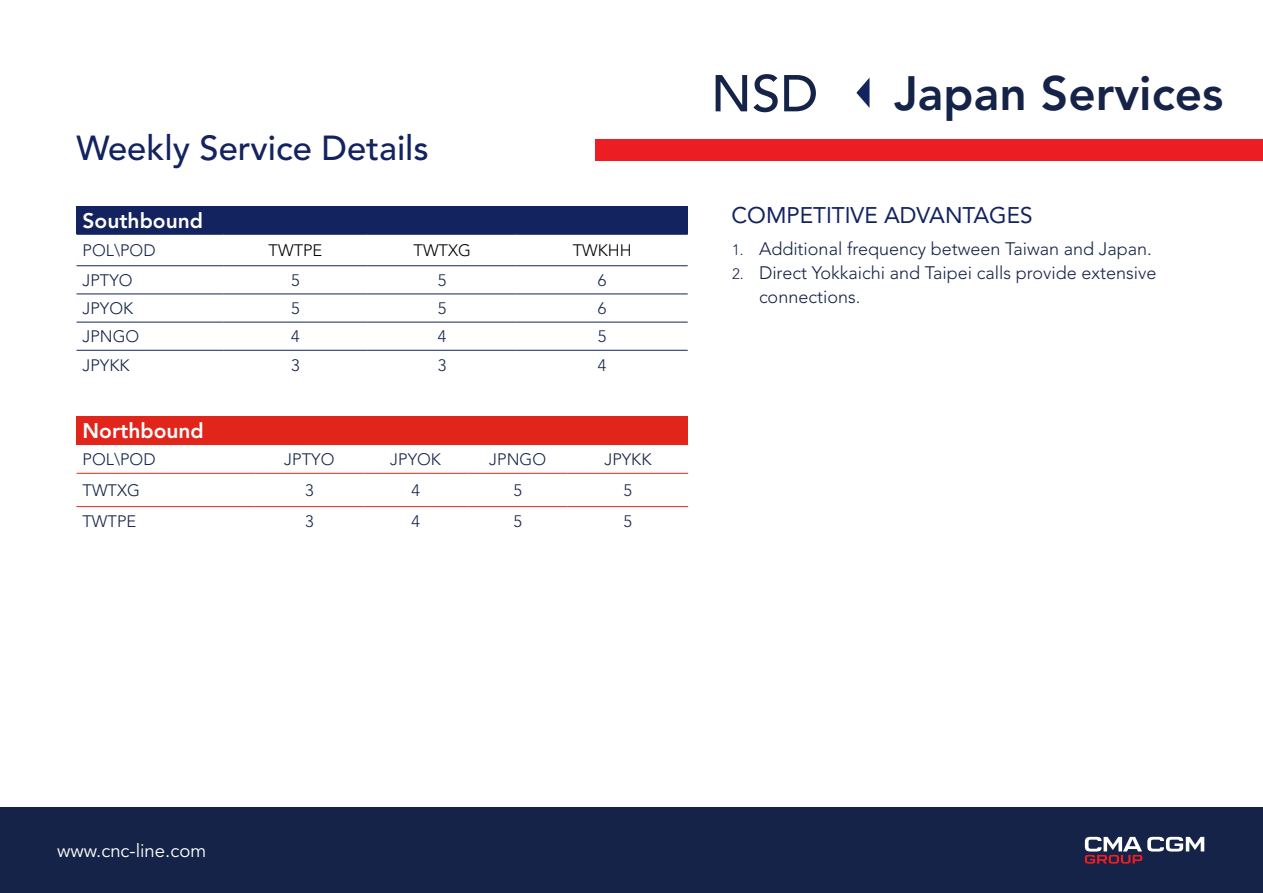
<style>
.page{position:relative;width:1263px;height:893px;background:#fff}
.page>*{position:absolute;margin:0;border:0;box-sizing:border-box;transform-origin:0 0}
.t1{font:500 51.3px "Avenir LT Std";color:#142347}
.t2{font:800 47.85px "Avenir LT Std";color:#142347}
.t3{font:500 34.5px "Avenir LT Std";color:#13235f}
.t4{font:22.5px "Avenir LT Std";color:#13235f}
.t5{font:800 21px "Avenir LT Std";color:#fff}
.t6{font:18.6px "Avenir LT Std";color:#fff}
.t7{font:300 18px/24px "Avenir LT Std";color:#142347}
.t8{font:300 16.5px "Avenir LT Std";color:#142347}
.t9{font:300 16.5px "Avenir LT Std";color:#000}
.s1{font-size:15px}
</style>
<div class="page">
<div style="left:77px;top:416px;width:611px;height:29px;background:#e1251b"></div>
<hr style="left:77px;top:473px;width:178px;height:1px;background:#e1251b">
<hr style="left:255px;top:473px;width:109px;height:1px;background:#e1251b">
<hr style="left:364px;top:473px;width:104px;height:1px;background:#e1251b">
<hr style="left:468px;top:473px;width:100px;height:1px;background:#e1251b">
<hr style="left:568px;top:473px;width:120px;height:1px;background:#e1251b">
<hr style="left:77px;top:506px;width:178px;height:1px;background:#e1251b">
<hr style="left:255px;top:506px;width:109px;height:1px;background:#e1251b">
<hr style="left:364px;top:506px;width:104px;height:1px;background:#e1251b">
<hr style="left:468px;top:506px;width:100px;height:1px;background:#e1251b">
<hr style="left:568px;top:506px;width:120px;height:1px;background:#e1251b">
<div style="left:77px;top:206px;width:611px;height:28px;background:#13235f"></div>
<hr style="left:77px;top:234px;width:146px;height:1px;background:#13235f">
<hr style="left:223px;top:234px;width:145px;height:1px;background:#13235f">
<hr style="left:368px;top:234px;width:149px;height:1px;background:#13235f">
<hr style="left:517px;top:234px;width:171px;height:1px;background:#13235f">
<hr style="left:77px;top:265px;width:146px;height:1px;background:#13235f">
<hr style="left:223px;top:265px;width:145px;height:1px;background:#13235f">
<hr style="left:368px;top:265px;width:149px;height:1px;background:#13235f">
<hr style="left:517px;top:265px;width:171px;height:1px;background:#13235f">
<hr style="left:77px;top:294px;width:146px;height:1px;background:#13235f">
<hr style="left:223px;top:294px;width:145px;height:1px;background:#13235f">
<hr style="left:368px;top:294px;width:149px;height:1px;background:#13235f">
<hr style="left:517px;top:294px;width:171px;height:1px;background:#13235f">
<hr style="left:77px;top:322px;width:146px;height:1px;background:#13235f">
<hr style="left:223px;top:322px;width:145px;height:1px;background:#13235f">
<hr style="left:368px;top:322px;width:149px;height:1px;background:#13235f">
<hr style="left:517px;top:322px;width:171px;height:1px;background:#13235f">
<hr style="left:77px;top:350px;width:146px;height:1px;background:#13235f">
<hr style="left:223px;top:350px;width:145px;height:1px;background:#13235f">
<hr style="left:368px;top:350px;width:149px;height:1px;background:#13235f">
<hr style="left:517px;top:350px;width:171px;height:1px;background:#13235f">
<div style="left:0;top:807px;width:1263px;height:86px;background:#142347"></div>
<svg style="left:1085px;top:837px;width:119px;height:27px"></svg>
<svg style="left:856px;top:78px;width:13px;height:29px"></svg>
<div style="left:595px;top:139px;width:668px;height:21px;background:#ed1d24"></div>
<h3 class="t3" style="left:77px;top:128px;width:354px">Weekly Service Details</h3>
<p class="t5" style="left:83px;top:209px;width:122px">Southbound</p>
<p class="t8" style="left:83px;top:241px;width:75px">POL\POD</p>
<p class="t9" style="left:269px;top:241px;width:55px">TWTPE</p>
<p class="t9" style="left:413px;top:241px;width:59px">TWTXG</p>
<p class="t9" style="left:573px;top:241px;width:60px">TWKHH</p>
<p class="t8" style="left:83px;top:271px;width:52px">JPTYO</p>
<p class="t8" style="left:291px;top:271px;width:10px">5</p>
<p class="t8" style="left:438px;top:271px;width:10px">5</p>
<p class="t8" style="left:598px;top:271px;width:10px">6</p>
<p class="t8" style="left:83px;top:299px;width:52px">JPYOK</p>
<p class="t8" style="left:291px;top:299px;width:10px">5</p>
<p class="t8" style="left:438px;top:299px;width:10px">5</p>
<p class="t8" style="left:598px;top:299px;width:10px">6</p>
<p class="t8" style="left:83px;top:327px;width:58px">JPNGO</p>
<p class="t8" style="left:291px;top:327px;width:10px">4</p>
<p class="t8" style="left:438px;top:327px;width:10px">4</p>
<p class="t8" style="left:598px;top:327px;width:10px">5</p>
<p class="t8" style="left:83px;top:355px;width:49px">JPYKK</p>
<p class="t8" style="left:291px;top:355px;width:10px">3</p>
<p class="t8" style="left:438px;top:355px;width:10px">3</p>
<p class="t8" style="left:598px;top:355px;width:10px">4</p>
<p class="t5" style="left:83px;top:418px;width:123px">Northbound</p>
<p class="t8" style="left:83px;top:450px;width:75px">POL\POD</p>
<p class="t8" style="left:284px;top:450px;width:52px">JPTYO</p>
<p class="t8" style="left:390px;top:450px;width:52px">JPYOK</p>
<p class="t8" style="left:489px;top:450px;width:58px">JPNGO</p>
<p class="t8" style="left:604px;top:450px;width:49px">JPYKK</p>
<p class="t8" style="left:83px;top:481px;width:59px">TWTXG</p>
<p class="t8" style="left:305px;top:481px;width:10px">3</p>
<p class="t8" style="left:411px;top:481px;width:10px">4</p>
<p class="t8" style="left:513px;top:481px;width:10px">5</p>
<p class="t8" style="left:624px;top:481px;width:10px">5</p>
<p class="t8" style="left:83px;top:512px;width:55px">TWTPE</p>
<p class="t8" style="left:305px;top:512px;width:10px">3</p>
<p class="t8" style="left:411px;top:512px;width:10px">4</p>
<p class="t8" style="left:513px;top:512px;width:10px">5</p>
<p class="t8" style="left:624px;top:512px;width:10px">5</p>
<h1 class="t1" style="left:711px;top:64px;width:109px">NSD</h1>
<h2 class="t2" style="left:894px;top:65px;width:331px">Japan Services</h2>
<p class="t4" style="left:731px;top:203px;width:303px">COMPETITIVE ADVANTAGES</p>
<p class="t7" style="left:732px;top:237px;width:421px"><span class="s1">1.</span> Additional frequency between Taiwan and Japan.</p>
<p class="t7" style="left:759px;top:261px;width:399px;text-indent:-27px"><span class="s1">2.</span> Direct Yokkaichi and Taipei calls provide extensive connections.</p>
<p class="t6" style="left:57px;top:840px;width:151px">www.cnc-line.com</p>
</div>
